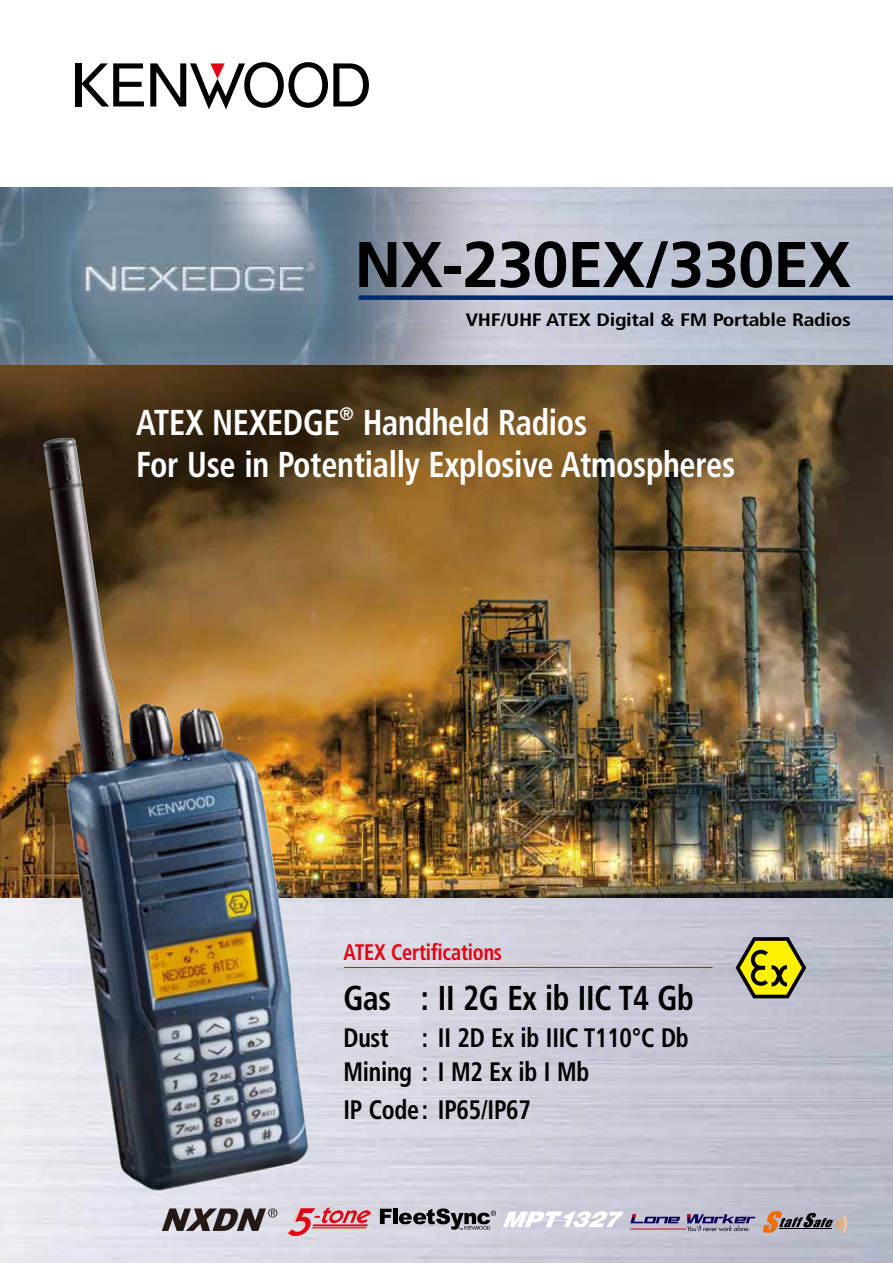
<style>
.page{position:relative;width:893px;height:1263px;background:#fff}
.page>*{position:absolute;margin:0;border:0;box-sizing:border-box;transform-origin:0 0}
.t1{font:700 64.5px "Frutiger LT Com";letter-spacing:-.015em;color:#000}
.t2{font:700 condensed 36px/42px "Frutiger LT Com";letter-spacing:-.01em;color:#fff;scale:.9 1}
.t3{font:700 condensed 34.5px "Frutiger LT Com";letter-spacing:-.01em;color:#000;scale:.9 1}
.t4{font:700 condensed 26.7px/34.3px "Frutiger LT Com";letter-spacing:-.01em;color:#000;scale:.9 1}
.t5{font:700 condensed 22.5px "Frutiger LT Com";letter-spacing:-.01em;color:#e60013;scale:.9 1}
.t6{font:700 condensed 18px "Frutiger LT Com";letter-spacing:-.015em;color:#000;scale:1.2 1}
</style>
<div class="page">
<img style="left:0;top:187px;width:893px;height:1076px">
<div style="left:75px;top:63px;width:6px;height:43px;background:#000"></div>
<svg style="left:81px;top:63px;width:63px;height:43px"></svg>
<svg style="left:150px;top:62px;width:219px;height:47px"></svg>
<img style="left:0;top:366px;width:893px;height:531px">
<img style="left:43px;top:439px;width:265px;height:753px">
<div style="left:359px;top:295px;width:534px;height:5px;background:#002970"></div>
<hr style="left:344px;top:967px;width:369px;height:1px;background:#e60013">
<svg style="left:503px;top:1211px;width:120px;height:16px"></svg>
<svg style="left:286px;top:1207px;width:85px;height:29px;background:#dc97a2"></svg>
<svg style="left:380px;top:1209px;width:12px;height:15px"></svg>
<div style="left:393px;top:1209px;width:5px;height:15px;background:#000"></div>
<svg style="left:399px;top:1208px;width:97px;height:22px;background:#84868c"></svg>
<svg style="left:630px;top:1214px;width:50px;height:9px"></svg>
<svg style="left:687px;top:1214px;width:68px;height:17px"></svg>
<hr style="left:630px;top:1229px;width:56px;height:1px;background:#e60013">
<svg style="left:162px;top:1208px;width:115px;height:23px;background:#787375"></svg>
<svg style="left:763px;top:1211px;width:84px;height:23px;background:#a3938e"></svg>
<hr style="left:779px;top:1228px;width:52px;height:1px;background:#000">
<svg style="left:736px;top:937px;width:70px;height:61px;background:#aaa432"></svg>
<h1 class="t1" style="left:355px;top:227px;width:498px">NX-230EX/330EX</h1>
<p class="t6" style="left:466px;top:309px;width:322px">VHF/UHF ATEX Digital &amp; FM Portable Radios</p>
<p class="t2" style="left:136px;top:401px;width:667px">ATEX NEXEDGE<sup>®</sup> Handheld Radios<br>For Use in Potentially Explosive Atmospheres</p>
<p class="t5" style="left:344px;top:938px;width:178px">ATEX Certifications</p>
<p class="t3" style="left:343px;top:978px;width:391px">Gas : II 2G Ex ib IIC T4 Gb</p>
<p class="t4" style="left:343px;top:1021px;width:385px">Dust : II 2D Ex ib IIIC T110°C Db<br>Mining : I M2 Ex ib I Mb</p>
<p class="t4" style="left:343px;top:1092px;width:210px">IP Code: IP65/IP67</p>
</div>
